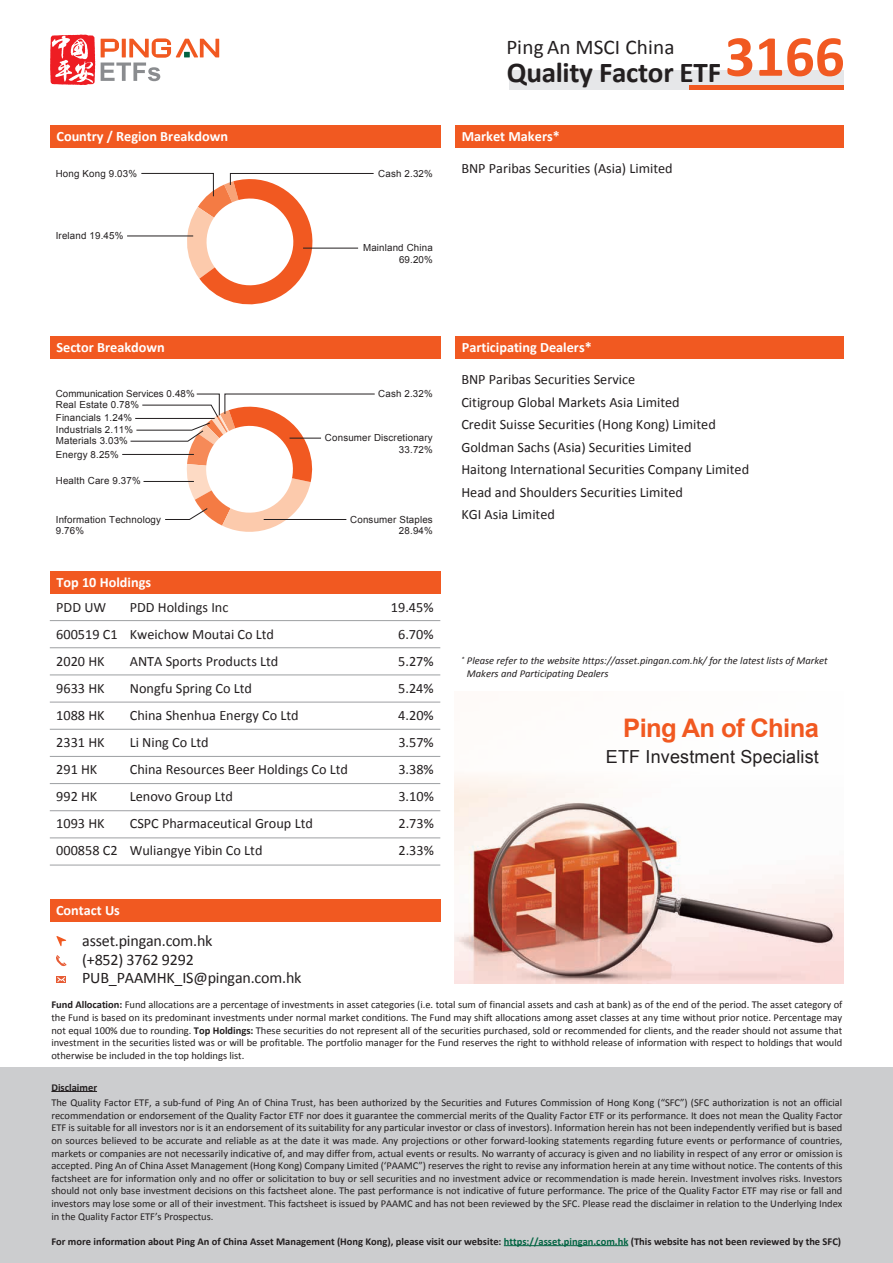
<style>
.page{position:relative;width:893px;height:1263px;background:#fff}
.page>*{position:absolute;margin:0;border:0;box-sizing:border-box;transform-origin:0 0}
.t1{font:700 58.5px "Calibri";color:#f15921}
.t2{font:700 28.8px "Calibri";letter-spacing:-.01em;color:#231f20}
.t3{font:700 25.5px "Arial";letter-spacing:-.025em;color:#f15921}
.t4{font:21px "Calibri";letter-spacing:.005em;color:#231f20}
.t5{font:18px "Arial";letter-spacing:.01em;color:#231f20}
.t6{font:16.05px/18.6px "Calibri";letter-spacing:-.01em;color:#231f20}
.t7{font:14.25px/27px "Calibri";color:#231f20}
.t8{font:700 14.25px "Calibri";color:#fff}
.t9{font:10.5px/12.6px "Calibri";letter-spacing:-.005em;color:#231f20;text-align:justify}
.t10{font:700 10.5px "Calibri";color:#231f20}
.t11{font:italic 10.5px/12.6px "Calibri";color:#231f20}
.t12{font:9.75px/11.7px "Arial";letter-spacing:.015em;color:#231f20;text-align:right}
.s1{font-weight:700}
.s2{color:#026442}
</style>
<div class="page">
<div style="left:50px;top:125px;width:390px;height:23px;background:#f15921"></div>
<div style="left:455px;top:337px;width:388px;height:22px;background:#f15921"></div>
<img style="left:455px;top:775px;width:388px;height:208px">
<div style="left:455px;top:125px;width:388px;height:23px;background:#f15921"></div>
<div style="left:0;top:1068px;width:893px;height:195px;background:#cccdcf"></div>
<svg style="left:50px;top:35px;width:45px;height:50px"></svg>
<svg style="left:101px;top:38px;width:118px;height:43px"></svg>
<div style="left:50px;top:337px;width:390px;height:22px;background:#f15921"></div>
<div style="left:50px;top:571px;width:390px;height:23px;background:#f15921"></div>
<hr style="left:50px;top:620px;width:390px;height:1px;background:#9d9fa2">
<hr style="left:50px;top:647px;width:390px;height:1px;background:#9d9fa2">
<hr style="left:50px;top:675px;width:390px;height:1px;background:#9d9fa2">
<hr style="left:50px;top:702px;width:390px;height:1px;background:#9d9fa2">
<hr style="left:50px;top:729px;width:390px;height:1px;background:#9d9fa2">
<hr style="left:50px;top:756px;width:390px;height:1px;background:#9d9fa2">
<hr style="left:50px;top:783px;width:390px;height:1px;background:#9d9fa2">
<hr style="left:50px;top:810px;width:390px;height:1px;background:#9d9fa2">
<hr style="left:50px;top:838px;width:390px;height:1px;background:#9d9fa2">
<hr style="left:50px;top:865px;width:390px;height:1px;background:#9d9fa2">
<div style="left:509px;top:70px;width:334px;height:19px;background:#e6e7e9"></div>
<hr style="left:689px;top:85px;width:154px;height:4px;background:#f15921">
<hr style="left:127px;top:236px;width:66px;height:1px;background:#231f20">
<svg style="left:141px;top:172px;width:233px;height:133px"></svg>
<svg style="left:130px;top:394px;width:245px;height:138px"></svg>
<hr style="left:143px;top:481px;width:51px;height:1px;background:#231f20">
<hr style="left:122px;top:454px;width:72px;height:1px;background:#231f20">
<hr style="left:51px;top:1091px;width:46px;height:1px;background:#231f20">
<hr style="left:504px;top:1245px;width:124px;height:1px;background:#026442">
<div style="left:50px;top:899px;width:390px;height:23px;background:#f15921"></div>
<svg style="left:56px;top:955px;width:11px;height:12px"></svg>
<div style="left:56px;top:976px;width:10px;height:7px;background:#e75c35"></div>
<svg style="left:57px;top:977px;width:9px;height:5px"></svg>
<svg style="left:56px;top:936px;width:10px;height:10px"></svg>
<h3 class="t8" style="left:56px;top:128px;width:173px">Country / Region Breakdown</h3>
<p class="t12" style="left:56px;top:168px;width:83px">Hong Kong 9.03%</p>
<p class="t12" style="left:56px;top:230px;width:69px">Ireland 19.45%</p>
<p class="t12" style="left:378px;top:168px;width:56px">Cash 2.32%</p>
<p class="t12" style="left:363px;top:242px;width:71px">Mainland China<br>69.20%</p>
<h1 class="t1" style="left:725px;top:19px;width:121px">3166</h1>
<h3 class="t4" style="left:507px;top:34px;width:169px">Ping An MSCI China</h3>
<h2 class="t2" style="left:507px;top:54px;width:216px">Quality Factor ETF</h2>
<h3 class="t8" style="left:462px;top:127px;width:100px">Market Makers*</h3>
<h3 class="t7" style="left:461px;top:155px;width:213px">BNP Paribas Securities (Asia) Limited</h3>
<h3 class="t8" style="left:56px;top:339px;width:110px">Sector Breakdown</h3>
<p class="t12" style="left:56px;top:388px;width:140px;text-align:left">Communication Services 0.48%<br>Real Estate 0.78%</p>
<p class="t12" style="left:56px;top:412px;width:78px">Financials 1.24%</p>
<p class="t12" style="left:56px;top:424px;width:79px">Industrials 2.11%</p>
<p class="t12" style="left:56px;top:435px;width:74px">Materials 3.03%</p>
<p class="t12" style="left:56px;top:448px;width:64px">Energy 8.25%</p>
<p class="t12" style="left:56px;top:475px;width:86px">Health Care 9.37%</p>
<p class="t12" style="left:56px;top:513px;width:107px;text-align:left">Information Technology<br>9.76%</p>
<h3 class="t8" style="left:56px;top:573px;width:96px">Top 10 Holdings</h3>
<p class="t12" style="left:378px;top:388px;width:56px">Cash 2.32%</p>
<p class="t12" style="left:325px;top:432px;width:109px">Consumer Discretionary<br>33.72%</p>
<p class="t12" style="left:350px;top:513px;width:84px">Consumer Staples<br>28.94%</p>
<h3 class="t7" style="left:56px;top:594px;width:63px">PDD UW<br>600519 C1<br>2020 HK<br>9633 HK<br>1088 HK<br>2331 HK<br>291 HK<br>992 HK<br>1093 HK<br>000858 C2</h3>
<h3 class="t7" style="left:130px;top:594px;width:220px">PDD Holdings Inc<br>Kweichow Moutai Co Ltd<br>ANTA Sports Products Ltd<br>Nongfu Spring Co Ltd<br>China Shenhua Energy Co Ltd<br>Li Ning Co Ltd<br>China Resources Beer Holdings Co Ltd<br>Lenovo Group Ltd<br>CSPC Pharmaceutical Group Ltd<br>Wuliangye Yibin Co Ltd</h3>
<h3 class="t7" style="left:391px;top:594px;width:45px;text-align:center">19.45%<br>6.70%<br>5.27%<br>5.24%<br>4.20%<br>3.57%<br>3.38%<br>3.10%<br>2.73%<br>2.33%</h3>
<h3 class="t8" style="left:56px;top:902px;width:65px">Contact Us</h3>
<h3 class="t6" style="left:82px;top:931px;width:221px">asset.pingan.com.hk<br>(+852) 3762 9292<br>PUB_PAAMHK_IS@pingan.com.hk</h3>
<h3 class="t8" style="left:462px;top:338px;width:132px">Participating Dealers*</h3>
<p class="t7" style="left:461px;top:369px;width:289px;line-height:22.5px">BNP Paribas Securities Service<br>Citigroup Global Markets Asia Limited<br>Credit Suisse Securities (Hong Kong) Limited Goldman Sachs (Asia) Securities Limited<br>Haitong International Securities Company Limited Head and Shoulders Securities Limited<br>KGI Asia Limited</p>
<p class="t11" style="left:467px;top:654px;width:362px;text-indent:-6px"><sup>*</sup> Please refer to the website https://asset.pingan.com.hk/ for the latest lists of Market<br>Makers and Participating Dealers</p>
<h3 class="t3" style="left:623px;top:712px;width:197px">Ping An of China</h3>
<h3 class="t5" style="left:606px;top:745px;width:214px">ETF Investment Specialist</h3>
<p class="t9" style="left:51px;top:999px;width:792px"><span class="s1">Fund Allocation:</span> Fund allocations are a percentage of investments in asset categories (i.e. total sum of financial assets and cash at bank) as of the end of the period. The asset category of the Fund is based on its predominant investments under normal market conditions. The Fund may shift allocations among asset classes at any time without prior notice. Percentage may not equal 100% due to rounding. <span class="s1">Top Holdings:</span> These securities do not represent all of the securities purchased, sold or recommended for clients, and the reader should not assume that investment in the securities listed was or will be profitable. The portfolio manager for the Fund reserves the right to withhold release of information with respect to holdings that would otherwise be included in the top holdings list.</p>
<p class="t10" style="left:51px;top:1080px;width:47px">Disclaimer</p>
<p class="t9" style="left:51px;top:1096px;width:792px">The Quality Factor ETF, a sub-fund of Ping An of China Trust, has been authorized by the Securities and Futures Commission of Hong Kong (“SFC”) (SFC authorization is not an official recommendation or endorsement of the Quality Factor ETF nor does it guarantee the commercial merits of the Quality Factor ETF or its performance. It does not mean the Quality Factor ETF is suitable for all investors nor is it an endorsement of its suitability for any particular investor or class of investors). Information herein has not been independently verified but is based on sources believed to be accurate and reliable as at the date it was made. Any projections or other forward-looking statements regarding future events or performance of countries, markets or companies are not necessarily indicative of, and may differ from, actual events or results. No warranty of accuracy is given and no liability in respect of any error or omission is accepted. Ping An of China Asset Management (Hong Kong) Company Limited (‘PAAMC”) reserves the right to revise any information herein at any time without notice. The contents of this factsheet are for information only and no offer or solicitation to buy or sell securities and no investment advice or recommendation is made herein. Investment involves risks. Investors should not only base investment decisions on this factsheet alone. The past performance is not indicative of future performance. The price of the Quality Factor ETF may rise or fall and investors may lose some or all of their investment. This factsheet is issued by PAAMC and has not been reviewed by the SFC. Please read the disclaimer in relation to the Underlying Index in the Quality Factor ETF’s Prospectus.</p>
<p class="t10" style="left:51px;top:1235px;width:791px">For more information about Ping An of China Asset Management (Hong Kong), please visit our website: <span class="s2">https://asset.pingan.com.hk</span> (This website has not been reviewed by the SFC)</p>
</div>
